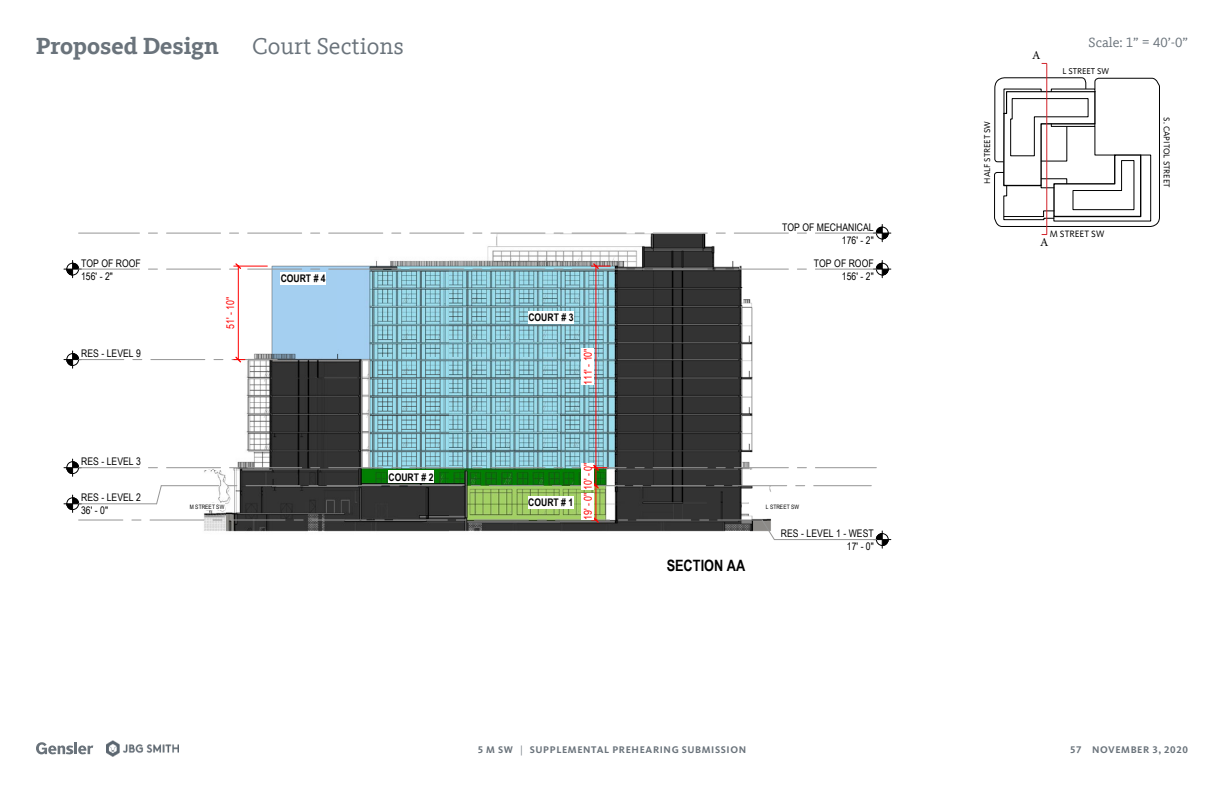
<style>
.page{position:relative;width:1224px;height:792px;background:#fff}
.page>*{position:absolute;margin:0;border:0;box-sizing:border-box;transform-origin:0 0}
.t1{font:700 24px "Kievit Slab Offc";color:#6a737b}
.t2{font:24px "Kievit Slab Offc";color:#6a737b}
.t3{font:700 15.6px "Arial Narrow";color:#000}
.t4{font:14px "Kievit Slab Offc";color:#6a737b}
.t5{font:12px "Minion Pro";color:#000}
.t6{font:10.8px "Arial Narrow";letter-spacing:-.01em;color:#f00}
.t7{font:10.5px/13.1px "Arial Narrow";letter-spacing:.005em;color:#000;text-align:right}
.t8{font:700 10.5px "Arial Narrow";letter-spacing:.005em;color:#000}
.t9{font:700 10px "Kievit OT";letter-spacing:.06em;color:#6a737b}
.t10{font:9.5px "Kievit TTF";color:#000}
.t11{font:8.7px "Kievit TTF";color:#000}
.t12{font:6px "Arial Narrow";letter-spacing:.015em;color:#000}
.s1{font-weight:400}
</style>
<div class="page">
<img style="left:107px;top:740px;width:72px;height:16px">
<img style="left:63px;top:232px;width:829px;height:317px">
<svg style="left:873px;top:260px;width:18px;height:18px"></svg>
<svg style="left:64px;top:260px;width:17px;height:18px"></svg>
<hr style="left:815px;top:269px;width:61px;height:1px;background:#959595">
<hr style="left:734px;top:269px;width:54px;height:1px;background:#959595">
<hr style="left:653px;top:269px;width:54px;height:1px;background:#959595">
<hr style="left:572px;top:269px;width:54px;height:1px;background:#959595">
<hr style="left:491px;top:269px;width:54px;height:1px;background:#959595">
<hr style="left:410px;top:269px;width:54px;height:1px;background:#959595">
<hr style="left:329px;top:269px;width:54px;height:1px;background:#959595">
<hr style="left:248px;top:269px;width:54px;height:1px;background:#959595">
<hr style="left:167px;top:269px;width:54px;height:1px;background:#959595">
<hr style="left:79px;top:269px;width:60px;height:1px;background:#959595">
<svg style="left:64px;top:495px;width:17px;height:17px"></svg>
<hr style="left:161px;top:486px;width:58px;height:1px;background:#959595">
<hr style="left:246px;top:486px;width:54px;height:1px;background:#959595">
<hr style="left:327px;top:486px;width:54px;height:1px;background:#959595">
<hr style="left:408px;top:486px;width:54px;height:1px;background:#959595">
<hr style="left:489px;top:486px;width:54px;height:1px;background:#959595">
<hr style="left:570px;top:486px;width:54px;height:1px;background:#959595">
<hr style="left:651px;top:486px;width:55px;height:1px;background:#959595">
<hr style="left:733px;top:486px;width:54px;height:1px;background:#959595">
<hr style="left:814px;top:486px;width:57px;height:1px;background:#959595">
<hr style="left:79px;top:504px;width:78px;height:1px;background:#959595">
<svg style="left:156px;top:485px;width:6px;height:19px"></svg>
<svg style="left:64px;top:459px;width:17px;height:17px"></svg>
<hr style="left:79px;top:468px;width:60px;height:1px;background:#959595">
<hr style="left:167px;top:468px;width:54px;height:1px;background:#959595">
<hr style="left:248px;top:468px;width:54px;height:1px;background:#959595">
<hr style="left:329px;top:468px;width:54px;height:1px;background:#959595">
<hr style="left:410px;top:468px;width:54px;height:1px;background:#959595">
<hr style="left:491px;top:468px;width:54px;height:1px;background:#959595">
<hr style="left:572px;top:468px;width:54px;height:1px;background:#959595">
<hr style="left:653px;top:468px;width:54px;height:1px;background:#959595">
<hr style="left:734px;top:468px;width:54px;height:1px;background:#959595">
<hr style="left:815px;top:468px;width:61px;height:1px;background:#959595">
<svg style="left:64px;top:351px;width:17px;height:17px"></svg>
<hr style="left:79px;top:359px;width:45px;height:1px;background:#959595">
<hr style="left:151px;top:359px;width:54px;height:1px;background:#959595">
<hr style="left:232px;top:359px;width:45px;height:1px;background:#959595">
<svg style="left:873px;top:531px;width:18px;height:17px"></svg>
<hr style="left:79px;top:520px;width:44px;height:1px;background:#959595">
<hr style="left:150px;top:520px;width:54px;height:1px;background:#959595">
<hr style="left:231px;top:520px;width:54px;height:1px;background:#959595">
<hr style="left:312px;top:520px;width:54px;height:1px;background:#959595">
<hr style="left:393px;top:520px;width:54px;height:1px;background:#959595">
<hr style="left:474px;top:520px;width:54px;height:1px;background:#959595">
<hr style="left:555px;top:520px;width:55px;height:1px;background:#959595">
<hr style="left:637px;top:520px;width:54px;height:1px;background:#959595">
<hr style="left:718px;top:520px;width:44px;height:1px;background:#959595">
<hr style="left:774px;top:539px;width:102px;height:1px;background:#959595">
<svg style="left:762px;top:520px;width:13px;height:20px"></svg>
<hr style="left:596px;top:486px;width:1px;height:34px;background:#f00">
<svg style="left:591px;top:516px;width:9px;height:8px"></svg>
<div style="left:582px;top:493px;width:12px;height:27px;background:#fff"></div>
<div style="left:582px;top:463px;width:12px;height:27px;background:#fff"></div>
<div style="left:528px;top:311px;width:46px;height:13px;background:#fff"></div>
<div style="left:528px;top:496px;width:45px;height:13px;background:#fff"></div>
<div style="left:281px;top:273px;width:45px;height:12px;background:#fff"></div>
<div style="left:388px;top:471px;width:46px;height:12px;background:#fff"></div>
<div style="left:190px;top:503px;width:34px;height:7px;background:#fff"></div>
<div style="left:766px;top:503px;width:33px;height:7px;background:#fff"></div>
<svg style="left:873px;top:224px;width:18px;height:18px"></svg>
<hr style="left:815px;top:233px;width:61px;height:1px;background:#959595">
<hr style="left:734px;top:233px;width:54px;height:1px;background:#959595">
<hr style="left:653px;top:233px;width:54px;height:1px;background:#959595">
<hr style="left:572px;top:233px;width:54px;height:1px;background:#959595">
<hr style="left:491px;top:233px;width:54px;height:1px;background:#959595">
<hr style="left:410px;top:233px;width:54px;height:1px;background:#959595">
<hr style="left:329px;top:233px;width:54px;height:1px;background:#959595">
<hr style="left:248px;top:233px;width:54px;height:1px;background:#959595">
<hr style="left:167px;top:233px;width:54px;height:1px;background:#959595">
<hr style="left:79px;top:233px;width:60px;height:1px;background:#959595">
<hr style="left:238px;top:266px;width:1px;height:94px;background:#f00">
<svg style="left:234px;top:355px;width:11px;height:9px"></svg>
<svg style="left:230px;top:262px;width:37px;height:8px"></svg>
<div style="left:224px;top:297px;width:13px;height:32px;background:#fff"></div>
<hr style="left:596px;top:266px;width:1px;height:202px;background:#f00">
<svg style="left:591px;top:262px;width:19px;height:8px"></svg>
<svg style="left:591px;top:464px;width:16px;height:26px"></svg>
<div style="left:582px;top:349px;width:12px;height:36px;background:#fff"></div>
<svg style="left:36px;top:742px;width:57px;height:12px"></svg>
<svg style="left:994px;top:77px;width:166px;height:150px"></svg>
<hr style="left:1047px;top:64px;width:1px;height:171px;background:#d2232a">
<h1 class="t1" style="left:36px;top:32px;width:184px">Proposed Design</h1>
<h1 class="t2" style="left:252px;top:32px;width:153px">Court Sections</h1>
<p class="t7" style="left:81px;top:256px;width:61px;text-align:left">TOP OF ROOF<br>156' - 2"</p>
<p class="t7" style="left:81px;top:346px;width:61px">RES - LEVEL 9</p>
<p class="t6" style="left:222px;top:329px;width:33px;rotate:-90deg">51' - 10"</p>
<p class="t8" style="left:281px;top:271px;width:47px">COURT # 4</p>
<p class="t8" style="left:528px;top:309px;width:47px">COURT # 3</p>
<p class="t6" style="left:580px;top:385px;width:38px;rotate:-90deg">111' - 10"</p>
<p class="t7" style="left:782px;top:220px;width:93px">TOP OF MECHANICAL<br>176' - 2"</p>
<p class="t7" style="left:814px;top:256px;width:61px">TOP OF ROOF<br>156' - 2"</p>
<p class="t7" style="left:81px;top:455px;width:61px">RES - LEVEL 3</p>
<p class="t7" style="left:81px;top:491px;width:62px;text-align:left">RES - LEVEL 2<br>36' - 0"</p>
<p class="t6" style="left:580px;top:520px;width:58px;rotate:-90deg">19' - 0" 10' - 0"</p>
<p class="t8" style="left:388px;top:469px;width:47px">COURT # 2</p>
<p class="t8" style="left:528px;top:494px;width:47px">COURT # 1</p>
<p class="t12" style="left:190px;top:502px;width:36px">M STREET SW</p>
<p class="t12" style="left:766px;top:502px;width:35px">L STREET SW</p>
<h2 class="t3" style="left:667px;top:554px;width:80px">SECTION AA</h2>
<p class="t7" style="left:781px;top:526px;width:94px">RES - LEVEL 1 - WEST<br>17' - 0"</p>
<p class="t5" style="left:1032px;top:47px;width:10px">A</p>
<h3 class="t4" style="left:1089px;top:34px;width:101px">Scale: 1” = 40’-0”</h3>
<p class="t11" style="left:1062px;top:66px;width:48px">L STREET SW</p>
<p class="t11" style="left:982px;top:184px;width:64px;rotate:-90deg">HALF STREET SW</p>
<p class="t11" style="left:1172px;top:117px;width:71px;rotate:90deg">S. CAPITOL STREET</p>
<p class="t10" style="left:1050px;top:228px;width:56px">M STREET SW</p>
<p class="t5" style="left:1040px;top:234px;width:10px">A</p>
<p class="t9" style="left:478px;top:744px;width:270px">5 M SW <span class="s1">|</span> SUPPLEMENTAL PREHEARING SUBMISSION</p>
<p class="t9" style="left:1070px;top:744px;width:119px">57 NOVEMBER 3, 2020</p>
</div>
